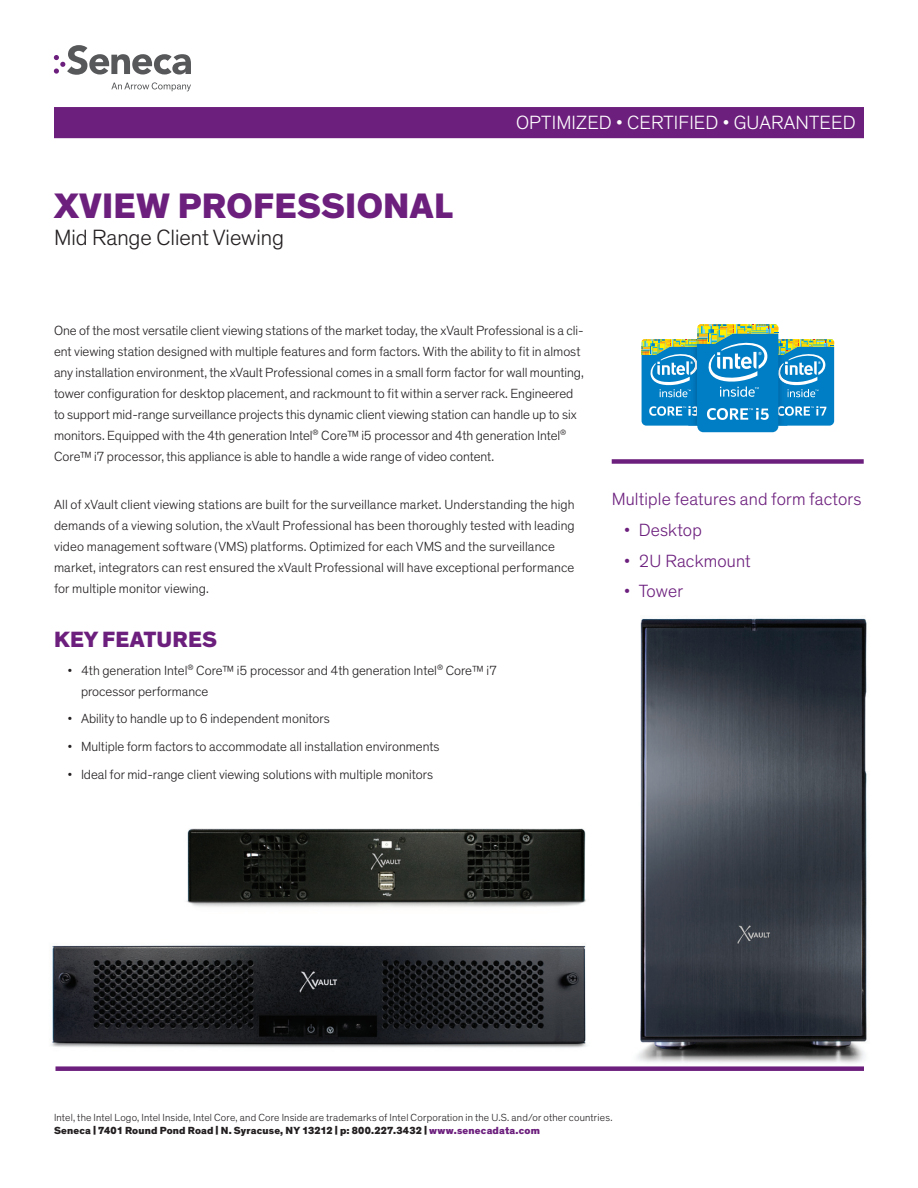
<style>
.page{position:relative;width:918px;height:1188px;background:#fff}
.page>*{position:absolute;margin:0;border:0;box-sizing:border-box;transform-origin:0 0}
.t1{font:800 36px "Theinhardt";letter-spacing:.065em;color:#6c1f7d}
.t2{font:300 22.5px "Theinhardt";color:#231f20}
.t3{font:800 22.5px "Theinhardt";letter-spacing:.035em;color:#6c1f7d}
.t4{font:300 19.5px "Theinhardt";letter-spacing:.01em;color:#fff}
.t5{font:300 18px "Theinhardt";letter-spacing:.01em;color:#6c1f7d}
.t6{font:300 13.5px/21px "Theinhardt";color:#231f20}
.t7{font:300 10.5px/12.6px "Theinhardt";letter-spacing:.015em;color:#231f20}
.s1{font-weight:800}
.s2{font-weight:800;color:#6c1f7d}
</style>
<div class="page">
<img style="left:51px;top:945px;width:536px;height:126px">
<img style="left:636px;top:618px;width:231px;height:445px">
<div style="left:55px;top:108px;width:808px;height:29px;background:#6c1f7d"></div>
<div style="left:54px;top:107px;width:810px;height:31px;border:2px solid #6c1f7d"></div>
<div style="left:612px;top:459px;width:252px;height:5px;background:#6c1f7d"></div>
<div style="left:56px;top:1066px;width:808px;height:5px;background:#6c1f7d"></div>
<svg style="left:54px;top:45px;width:137px;height:30px"></svg>
<svg style="left:111px;top:82px;width:80px;height:9px"></svg>
<svg style="left:642px;top:324px;width:192px;height:108px"></svg>
<img style="left:186px;top:828px;width:400px;height:79px">
<h1 class="t1" style="left:54px;top:183px;width:400px">Xview Professional</h1>
<h2 class="t2" style="left:54px;top:224px;width:232px">Mid Range Client Viewing</h2>
<h3 class="t4" style="left:516px;top:111px;width:341px">OPTIMIZED • CERTIFIED • GUARANTEED</h3>
<p class="t6" style="left:54px;top:320px;width:531px">One of the most versatile client viewing stations of the market today, the xVault Professional is a cli&shy;ent viewing station designed with multiple features and form factors. With the ability to fit in almost any installation environment, the xVault Professional comes in a small form factor for wall mounting, tower configuration for desktop placement, and rackmount to fit within a server rack. Engineered to support mid-range surveillance projects this dynamic client viewing station can handle up to six monitors. Equipped with the 4th generation Intel<sup>®</sup> Core™ i5 processor and 4th generation Intel<sup>® </sup>Core™ i7 processor, this appliance is able to handle a wide range of video content.</p>
<p class="t6" style="left:54px;top:494px;width:522px">All of xVault client viewing stations are built for the surveillance market. Understanding the high demands of a viewing solution, the xVault Professional has been thoroughly tested with leading video management software (VMS) platforms. Optimized for each VMS and the surveillance market, integrators can rest ensured the xVault Professional will have exceptional performance for multiple monitor viewing.</p>
<h2 class="t3" style="left:54px;top:625px;width:161px">Key Features</h2>
<p class="t6" style="left:81px;top:660px;width:418px;text-indent:-14px">• 4th generation Intel<sup>®</sup> Core™ i5 processor and 4th generation Intel<sup>®</sup> Core™ i7 processor performance</p>
<p class="t6" style="left:68px;top:709px;width:264px">• Ability to handle up to 6 independent monitors</p>
<p class="t6" style="left:68px;top:736px;width:374px">• Multiple form factors to accommodate all installation environments</p>
<p class="t6" style="left:68px;top:764px;width:367px">• Ideal for mid-range client viewing solutions with multiple monitors</p>
<h3 class="t5" style="left:612px;top:489px;width:251px">Multiple features and form factors</h3>
<h3 class="t5" style="left:624px;top:519px;width:80px">• Desktop</h3>
<h3 class="t5" style="left:624px;top:550px;width:128px">• 2U Rackmount</h3>
<h3 class="t5" style="left:624px;top:581px;width:61px">• Tower</h3>
<p class="t7" style="left:54px;top:1112px;width:560px">Intel, the Intel Logo, Intel Inside, Intel Core, and Core Inside are trademarks of Intel Corporation in the U.S. and/or other countries.<br><span class="s1">Seneca | 7401 Round Pond Road | N. Syracuse, NY 13212 | p: 800.227.3432 |</span> <span class="s2">www.senecadata.com</span></p>
</div>
